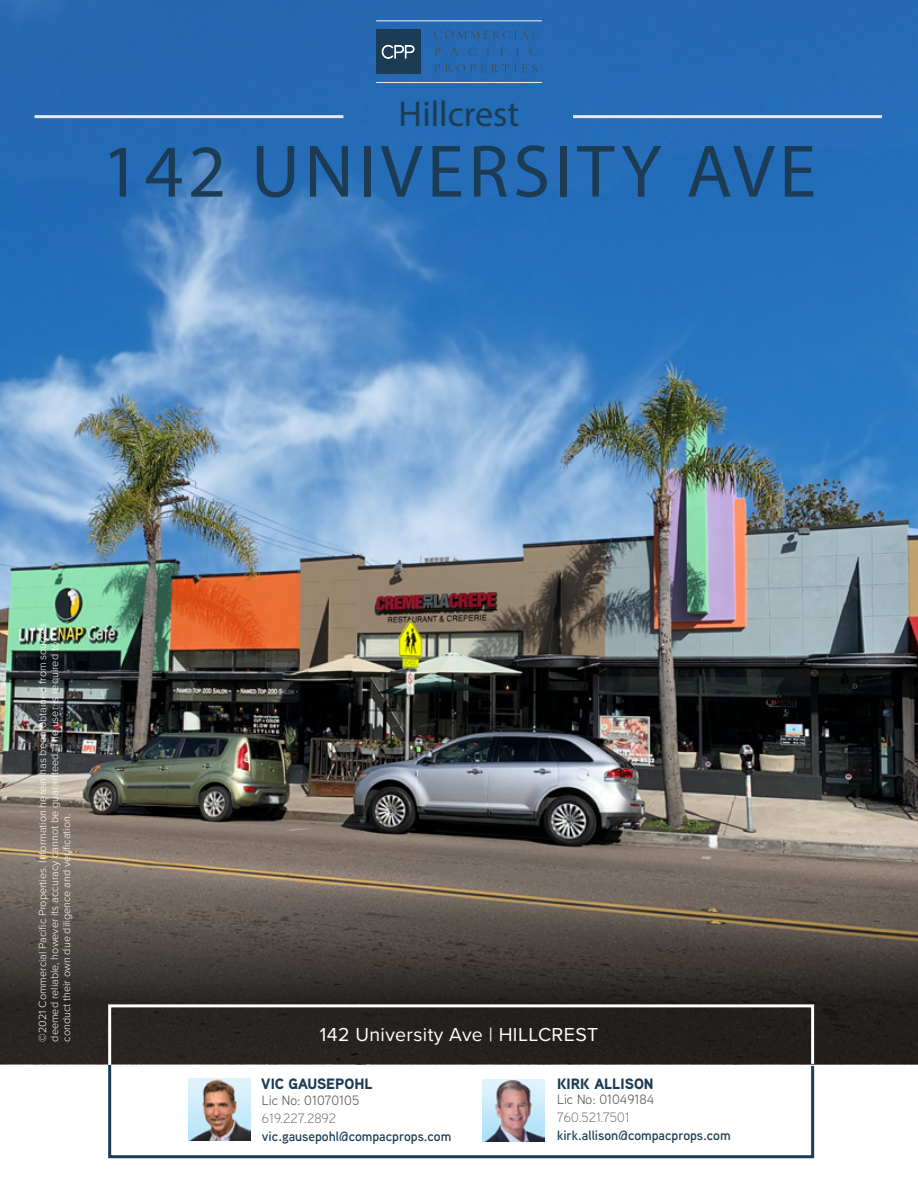
<style>
.page{position:relative;width:918px;height:1188px;background:#fff}
.page>*{position:absolute;margin:0;border:0;box-sizing:border-box;transform-origin:0 0}
.t1{font:75px "Myriad Pro";letter-spacing:.06em;color:#1b3c54}
.t2{font:36px "Myriad Pro";color:#1b3c54}
.t3{font:19.5px "Proxima Nova";letter-spacing:.02em;color:#fff}
.t4{font:900 15px "Aaux Next";color:#1b3c54}
.t5{font:600 13.5px "Aaux Next";color:#1b3c54}
.t6{font:13.5px "Aaux Next";color:#58595b}
.t7{font:300 13.5px "Aaux Next";color:#58595b}
.t8{font:300 10.8px/12px "Proxima Nova";color:#fff}
</style>
<div class="page">
<img style="left:0;top:0;width:918px;height:1065px">
<svg style="left:0;top:860px;width:918px;height:204px;background:#534c45"></svg>
<svg style="left:434px;top:31px;width:104px;height:8px"></svg>
<svg style="left:435px;top:48px;width:6px;height:8px"></svg>
<svg style="left:450px;top:48px;width:9px;height:8px"></svg>
<svg style="left:469px;top:48px;width:7px;height:8px"></svg>
<svg style="left:486px;top:48px;width:3px;height:8px"></svg>
<svg style="left:500px;top:48px;width:5px;height:8px"></svg>
<svg style="left:516px;top:48px;width:3px;height:8px"></svg>
<svg style="left:529px;top:48px;width:8px;height:8px"></svg>
<svg style="left:434px;top:64px;width:103px;height:8px"></svg>
<div style="left:376px;top:29px;width:45px;height:45px;background:#1b3c54"></div>
<svg style="left:382px;top:45px;width:32px;height:13px"></svg>
<hr style="left:376px;top:20px;width:166px;height:1px;background:#e7e7ed">
<hr style="left:376px;top:82px;width:166px;height:1px;background:#e7e7ed">
<svg style="left:108px;top:1068px;width:707px;height:91px"></svg>
<svg style="left:107px;top:1003px;width:709px;height:65px;background:#3b3836"></svg>
<img style="left:483px;top:1079px;width:62px;height:62px">
<img style="left:189px;top:1079px;width:62px;height:61px">
<hr style="left:35px;top:115px;width:308px;height:3px;background:#e7e7ed">
<hr style="left:573px;top:115px;width:309px;height:3px;background:#e7e7ed">
<h2 class="t2" style="left:399px;top:91px;width:122px">Hillcrest</h2>
<h1 class="t1" style="left:102px;top:125px;width:716px">142 UNIVERSITY AVE</h1>
<p class="t8" style="left:36px;top:1042px;width:420px;rotate:-90deg">©2021 Commercial Pacific Properties. Information herein has been obtained from sources deemed reliable, however its accuracy cannot be guaranteed. The user is required to conduct their own due diligence and verification.</p>
<h3 class="t3" style="left:320px;top:1020px;width:280px">142 University Ave | HILLCREST</h3>
<h3 class="t4" style="left:261px;top:1073px;width:113px">VIC GAUSEPOHL</h3>
<p class="t6" style="left:262px;top:1092px;width:99px">Lic No: 01070105</p>
<p class="t7" style="left:262px;top:1110px;width:76px">619.227.2892</p>
<p class="t5" style="left:262px;top:1127px;width:191px">vic.gausepohl@compacprops.com</p>
<h3 class="t4" style="left:557px;top:1073px;width:98px">KIRK ALLISON</h3>
<p class="t6" style="left:557px;top:1091px;width:98px">Lic No: 01049184</p>
<p class="t7" style="left:557px;top:1109px;width:74px">760.521.7501</p>
<p class="t5" style="left:557px;top:1126px;width:175px">kirk.allison@compacprops.com</p>
</div>
